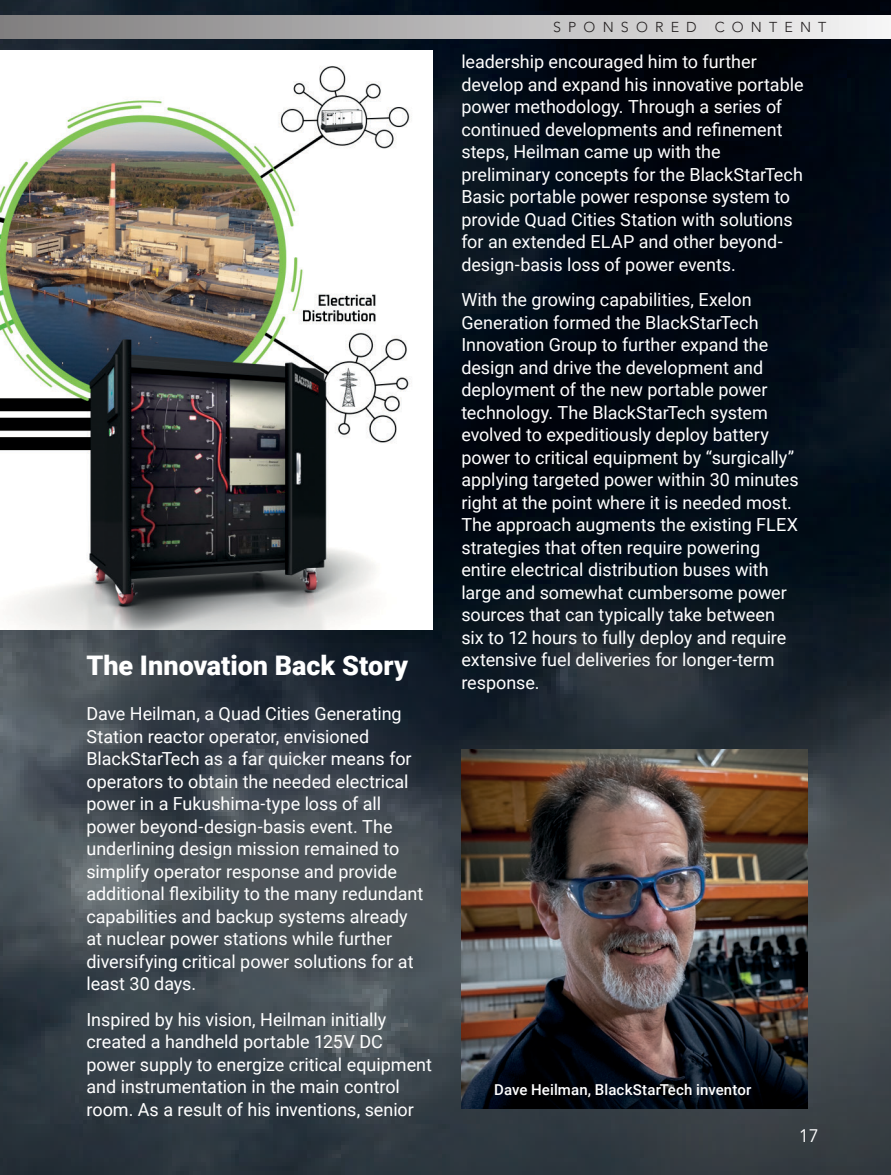
<style>
.page{position:relative;width:891px;height:1175px;background:#fff}
.page>*{position:absolute;margin:0;border:0;box-sizing:border-box;transform-origin:0 0}
.t1{font:900 27px "Roboto";color:#fff}
.t2{font:18px/22.5px "Roboto";color:#fff}
.t3{font:18px "Avenir LT Pro";color:#fff}
.t4{font:500 15px "Roboto";letter-spacing:.01em;color:#fff}
.t5{font:300 14.25px "Avenir LT Pro";letter-spacing:.505em;color:#231f20}
</style>
<div class="page">
<img style="left:0;top:0;width:891px;height:1174px">
<img style="left:0;top:50px;width:433px;height:579px">
<img style="left:461px;top:749px;width:347px;height:359px">
<div style="left:0;top:15px;width:891px;height:24px;background:linear-gradient(to right,#7e7c7c,#f3f2f3)"></div>
<h1 class="t1" style="left:86px;top:646px;width:323px">The Innovation Back Story</h1>
<p class="t2" style="left:86px;top:702px;width:338px">Dave Heilman, a Quad Cities Generating Station reactor operator, envisioned BlackStarTech as a far quicker means for operators to obtain the needed electrical power in a Fukushima-type loss of all power beyond-design-basis event. The underlining design mission remained to simplify operator response and provide additional flexibility to the many redundant capabilities and backup systems already at nuclear power stations while further diversifying critical power solutions for at least 30 days.</p>
<p class="t2" style="left:86px;top:1007px;width:347px">Inspired by his vision, Heilman initially created a handheld portable 125V DC power supply to energize critical equipment and instrumentation in the main control room. As a result of his inventions, senior</p>
<p class="t5" style="left:553px;top:19px;width:145px">SPONSORED</p>
<p class="t5" style="left:715px;top:19px;width:113px">CONTENT</p>
<p class="t2" style="left:461px;top:50px;width:344px">leadership encouraged him to further develop and expand his innovative portable power methodology. Through a series of continued developments and refinement steps, Heilman came up with the preliminary concepts for the BlackStarTech Basic portable power response system to provide Quad Cities Station with solutions for an extended ELAP and other beyond&shy;design-basis loss of power events.</p>
<p class="t2" style="left:461px;top:288px;width:339px">With the growing capabilities, Exelon Generation formed the BlackStarTech Innovation Group to further expand the design and drive the development and deployment of the new portable power technology. The BlackStarTech system evolved to expeditiously deploy battery power to critical equipment by “surgically” applying targeted power within 30 minutes right at the point where it is needed most.<br>The approach augments the existing FLEX strategies that often require powering entire electrical distribution buses with large and somewhat cumbersome power sources that can typically take between six to 12 hours to fully deploy and require extensive fuel deliveries for longer-term response.</p>
<p class="t4" style="left:494px;top:1079px;width:259px">Dave Heilman, BlackStarTech inventor</p>
<p class="t3" style="left:799px;top:1125px;width:22px">17</p>
</div>
